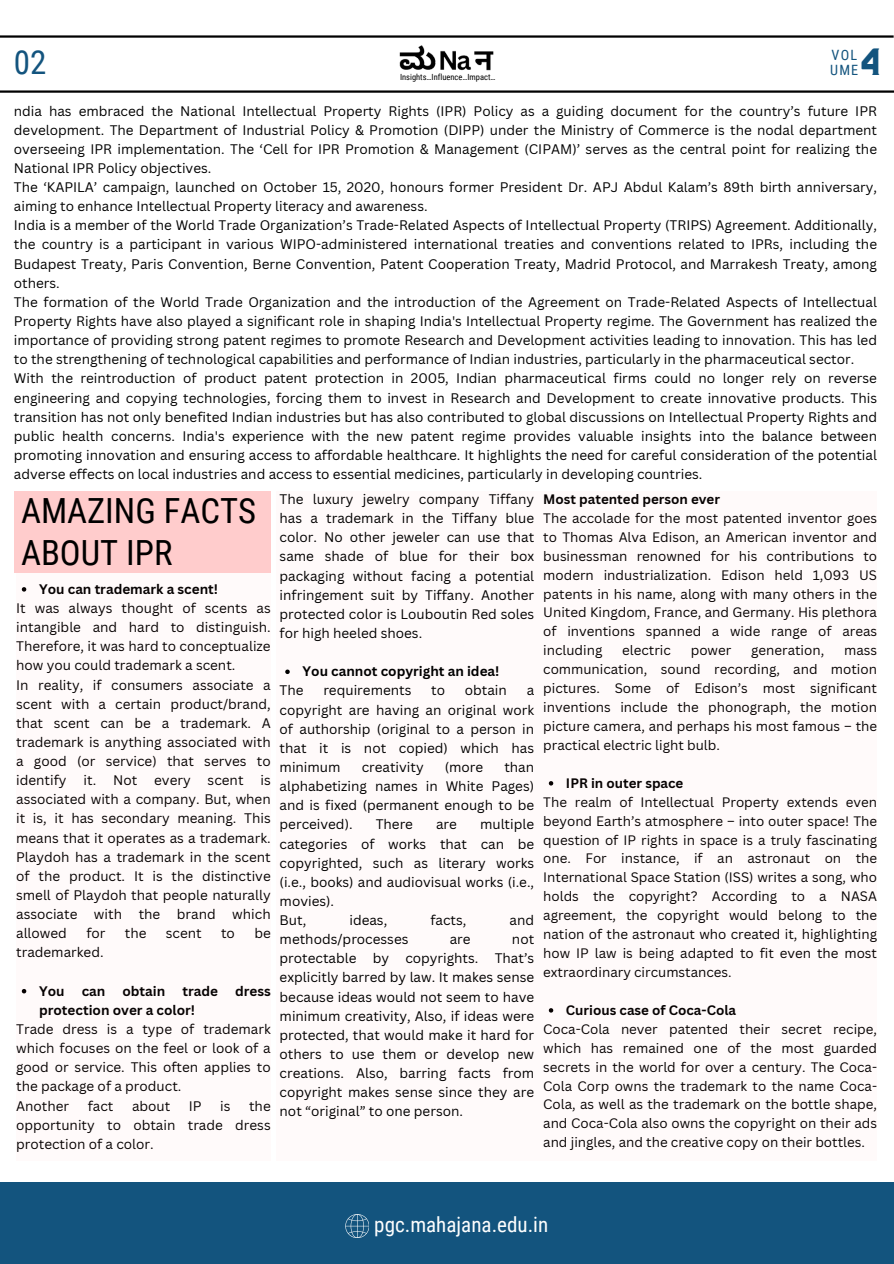
<style>
.page{position:relative;width:894px;height:1264px;background:#fff}
.page>*{position:absolute;margin:0;border:0;box-sizing:border-box;transform-origin:0 0}
.t1{font:34.65px/41.2px "Roboto Condensed";color:#000}
.t2{font:33px "Roboto Condensed";color:#13547e}
.t3{font:26.7px "CS Gordon Vintage";color:#13547e}
.t4{font:21px "Roboto Condensed";color:#fefefe}
.t5{font:14.25px/14.7px "Roboto Condensed";letter-spacing:.08em;color:#13547e}
.t6{font:13.5px/19.2px "Canva Sans";color:#000;text-align:justify}
.t7{font:700 13.5px "Canva Sans";color:#000}
.t8{font:13.35px/18.9px "Canva Sans";color:#000;text-align:justify}
.t9{font:700 13.35px "Canva Sans";color:#000}
.t10{font:8.4px "Roboto Condensed";color:#000}
.s1{font-weight:700}
</style>
<div class="page">
<hr style="left:0;top:35px;width:893px;height:3px;background:#000">
<hr style="left:0;top:90px;width:893px;height:3px;background:#000">
<div style="left:0;top:1181px;width:893px;height:82px;background:#13547e"></div>
<svg style="left:345px;top:1214px;width:24px;height:23px"></svg>
<img style="left:395px;top:35px;width:102px;height:58px">
<div style="left:14px;top:491px;width:257px;height:82px;background:#fcc"></div>
<div style="left:276px;top:491px;width:263px;height:669px;background:#fffafa"></div>
<svg style="left:285px;top:669px;width:5px;height:5px"></svg>
<div style="left:16px;top:573px;width:255px;height:587px;background:#fffafa"></div>
<div style="left:539px;top:491px;width:337px;height:669px;background:#fffafa"></div>
<p class="t2" style="left:14px;top:43px;width:34px">02</p>
<h4 class="t5" style="left:830px;top:48px;width:30px">VOL<br>UME</h4>
<p class="t3" style="left:858px;top:50px;width:25px">4</p>
<p class="t10" style="left:400px;top:72px;width:97px">Insights…Influence…Impact…</p>
<p class="t6" style="left:14px;top:101px;width:864px;text-align:left">ndia has embraced the National Intellectual Property Rights (IPR) Policy as a guiding document for the country’s future IPR development. The Department of Industrial Policy &amp; Promotion (DIPP) under the Ministry of Commerce is the nodal department overseeing IPR implementation. The ‘Cell for IPR Promotion &amp; Management (CIPAM)’ serves as the central point for realizing the National IPR Policy objectives.<br>The ‘KAPILA’ campaign, launched on October 15, 2020, honours former President Dr. APJ Abdul Kalam’s 89th birth anniversary, aiming to enhance Intellectual Property literacy and awareness.<br>India is a member of the World Trade Organization’s Trade-Related Aspects of Intellectual Property (TRIPS) Agreement. Additionally, the country is a participant in various WIPO-administered international treaties and conventions related to IPRs, including the Budapest Treaty, Paris Convention, Berne Convention, Patent Cooperation Treaty, Madrid Protocol, and Marrakesh Treaty, among others.<br>The formation of the World Trade Organization and the introduction of the Agreement on Trade-Related Aspects of Intellectual Property Rights have also played a significant role in shaping India's Intellectual Property regime. The Government has realized the importance of providing strong patent regimes to promote Research and Development activities leading to innovation. This has led to the strengthening of technological capabilities and performance of Indian industries, particularly in the pharmaceutical sector.<br>With the reintroduction of product patent protection in 2005, Indian pharmaceutical firms could no longer rely on reverse engineering and copying technologies, forcing them to invest in Research and Development to create innovative products. This transition has not only benefited Indian industries but has also contributed to global discussions on Intellectual Property Rights and public health concerns. India's experience with the new patent regime provides valuable insights into the balance between promoting innovation and ensuring access to affordable healthcare. It highlights the need for careful consideration of the potential adverse effects on local industries and access to essential medicines, particularly in developing countries.</p>
<h3 class="t6" style="left:279px;top:489px;width:256px">The luxury jewelry company Tiffany has a trademark in the Tiffany blue color. No other jeweler can use that same shade of blue for their box packaging without facing a potential infringement suit by Tiffany. Another protected color is Louboutin Red soles for high heeled shoes.</h3>
<h4 class="t7" style="left:302px;top:662px;width:198px">You cannot copyright an idea!</h4>
<h1 class="t6" style="left:279px;top:680px;width:25px">The</h1>
<h1 class="t6" style="left:323px;top:680px;width:90px">requirements</h1>
<h1 class="t6" style="left:431px;top:680px;width:15px">to</h1>
<h1 class="t6" style="left:464px;top:680px;width:44px">obtain</h1>
<h4 class="t1" style="left:21px;top:491px;width:236px">AMAZING FACTS<br>ABOUT IPR</h4>
<p class="t8" style="left:543px;top:489px;width:335px;text-align:left"><span class="s1">Most patented person ever<br></span>The accolade for the most patented inventor goes to Thomas Alva Edison, an American inventor and businessman renowned for his contributions to modern industrialization. Edison held 1,093 US patents in his name, along with many others in the United Kingdom, France, and Germany. His plethora of inventions spanned a wide range of areas including</p>
<h4 class="t7" style="left:39px;top:579px;width:180px">You can trademark a scent!</h4>
<p class="t6" style="left:16px;top:598px;width:256px;text-align:left">It was always thought of scents as intangible and hard to distinguish.<br>Therefore, it was hard to conceptualize how you could trademark a scent.<br>In reality, if consumers associate a scent with a certain product/brand, that scent can be a trademark. A trademark is anything associated with a good (or service) that serves to identify</p>
<p class="t8" style="left:622px;top:640px;width:50px">electric</p>
<p class="t8" style="left:690px;top:640px;width:42px">power</p>
<p class="t8" style="left:751px;top:640px;width:75px">generation,</p>
<p class="t8" style="left:543px;top:640px;width:335px;text-indent:301px">mass communication, sound recording, and motion pictures. Some of Edison’s most significant inventions include the phonograph, the motion picture camera, and perhaps his most famous – the practical electric light bulb.</p>
<h4 class="t9" style="left:565px;top:773px;width:119px">IPR in outer space</h4>
<p class="t8" style="left:543px;top:792px;width:335px">The realm of Intellectual Property extends even beyond Earth’s atmosphere – into outer space! The question of IP rights in space is a truly fascinating one. For instance, if an astronaut on the International Space Station (ISS) writes a song, who holds the copyright? According to a NASA agreement, the copyright would belong to the nation of the astronaut who created it, highlighting how IP law is being adapted to fit even the most extraordinary circumstances.</p>
<h4 class="t9" style="left:565px;top:1000px;width:171px">Curious case of Coca-Cola</h4>
<p class="t8" style="left:543px;top:1019px;width:335px">Coca-Cola never patented their secret recipe, which has remained one of the most guarded secrets in the world for over a century. The Coca-Cola Corp owns the trademark to the name Coca-Cola, as well as the trademark on the bottle shape, and Coca-Cola also owns the copyright on their ads and jingles, and the creative copy on their bottles.</p>
<h1 class="t6" style="left:279px;top:680px;width:256px;text-indent:247px">a copyright are having an original work of authorship (original to a person in that it is not copied) which has minimum</h1>
<h1 class="t6" style="left:279px;top:757px;width:256px;text-indent:225px">than alphabetizing names in White Pages) and is fixed (permanent enough to be perceived).</h1>
<h1 class="t6" style="left:361px;top:757px;width:64px">creativity</h1>
<h1 class="t6" style="left:444px;top:757px;width:40px">(more</h1>
<p class="t6" style="left:16px;top:770px;width:256px;text-indent:244px">is associated with a company. But, when it is, it has secondary meaning. This means that it operates as a trademark.<br>Playdoh has a trademark in the scent of the product. It is the distinctive smell of Playdoh that people naturally associate with the brand which allowed</p>
<p class="t6" style="left:83px;top:770px;width:55px">it. Not</p>
<p class="t6" style="left:154px;top:770px;width:38px">every</p>
<p class="t6" style="left:207px;top:770px;width:37px">scent</p>
<h1 class="t6" style="left:279px;top:814px;width:256px;text-align:left;text-indent:200px">multiple categories of works that can be copyrighted, such as literary works (i.e., books) and audiovisual works (i.e., movies).<br>But,</h1>
<h1 class="t6" style="left:375px;top:814px;width:39px">There</h1>
<h1 class="t6" style="left:436px;top:814px;width:22px">are</h1>
<h1 class="t6" style="left:349px;top:910px;width:39px">ideas,</h1>
<h1 class="t6" style="left:430px;top:910px;width:38px">facts,</h1>
<h1 class="t6" style="left:509px;top:910px;width:26px">and</h1>
<h1 class="t6" style="left:279px;top:929px;width:130px">methods/processes</h1>
<h1 class="t6" style="left:449px;top:929px;width:22px">are</h1>
<p class="t6" style="left:86px;top:923px;width:21px">for</p>
<p class="t6" style="left:125px;top:923px;width:23px">the</p>
<p class="t6" style="left:166px;top:923px;width:37px">scent</p>
<p class="t6" style="left:221px;top:923px;width:15px">to</p>
<p class="t6" style="left:254px;top:923px;width:18px">be</p>
<p class="t6" style="left:16px;top:942px;width:89px">trademarked.</p>
<h4 class="t7" style="left:39px;top:981px;width:27px">You</h4>
<h4 class="t7" style="left:82px;top:981px;width:25px">can</h4>
<h4 class="t7" style="left:122px;top:981px;width:44px">obtain</h4>
<h4 class="t7" style="left:182px;top:981px;width:37px">trade</h4>
<h4 class="t7" style="left:235px;top:981px;width:37px">dress</h4>
<h4 class="t7" style="left:39px;top:1000px;width:157px">protection over a color!</h4>
<h4 class="t6" style="left:16px;top:1019px;width:256px;text-align:left">Trade dress is a type of trademark which focuses on the feel or look of a good or service. This often applies to the package of a product.<br>Another</h4>
<h1 class="t6" style="left:279px;top:929px;width:256px;text-indent:232px">not protectable by copyrights. That’s explicitly barred by law. It makes sense because ideas would not seem to have minimum creativity, Also, if ideas were protected, that would make it hard for others to use them or develop new creations. Also, barring facts from copyright makes sense since they are not “original” to one person.</h1>
<h4 class="t6" style="left:88px;top:1095px;width:27px">fact</h4>
<h4 class="t6" style="left:132px;top:1095px;width:40px">about</h4>
<h4 class="t6" style="left:189px;top:1095px;width:14px">IP</h4>
<h4 class="t6" style="left:220px;top:1095px;width:12px">is</h4>
<h4 class="t6" style="left:16px;top:1095px;width:256px;text-indent:233px">the opportunity to obtain trade dress protection of a color.</h4>
<p class="t4" style="left:374px;top:1212px;width:175px">pgc.mahajana.edu.in</p>
</div>
